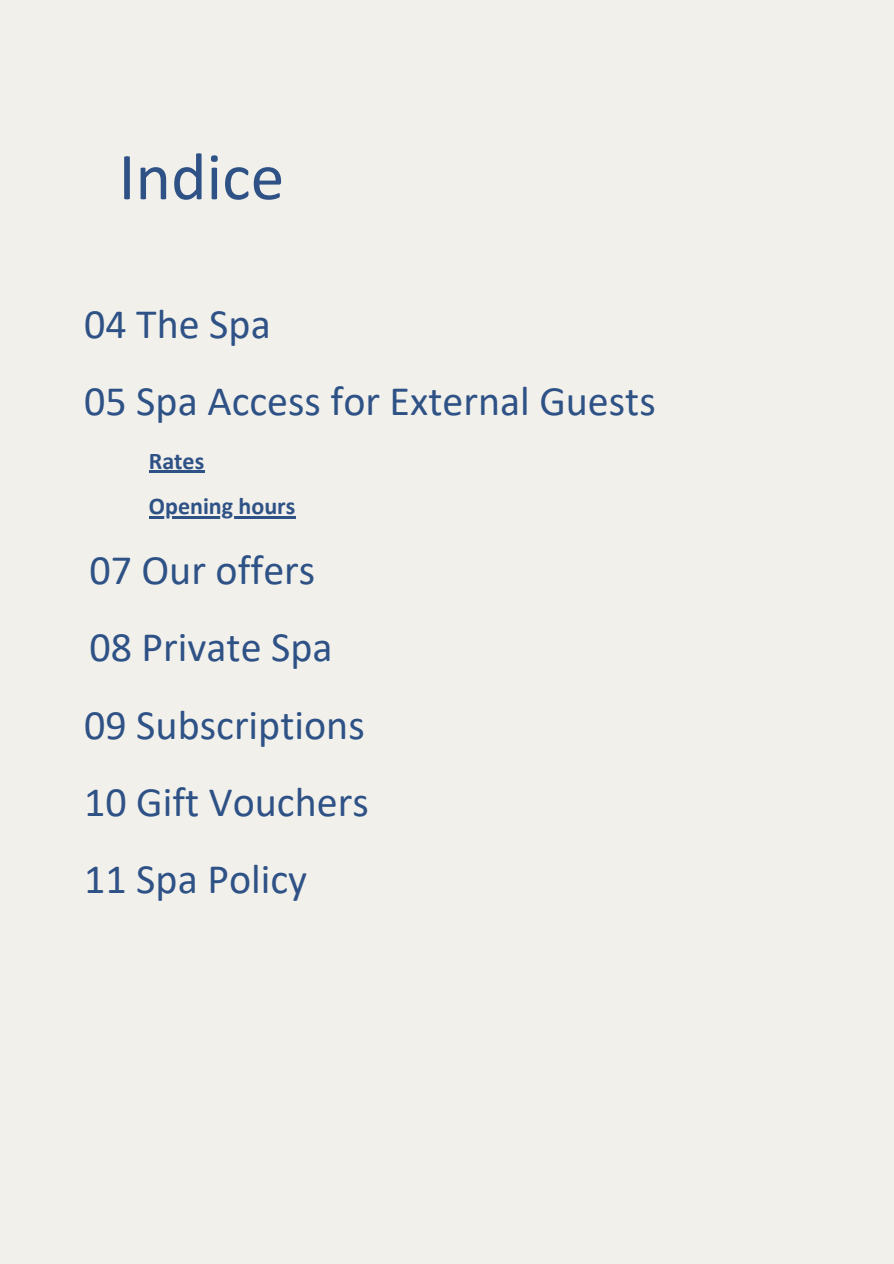
<style>
.page{position:relative;width:894px;height:1264px;background:#fff}
.page>*{position:absolute;margin:0;border:0;box-sizing:border-box;transform-origin:0 0}
.t1{font:67.5px "Calibri";color:#2e5286}
.t2{font:42px/76.7px "Calibri";color:#2e5286}
.t3{font:700 24px/45.8px "Calibri";color:#2e5286}
</style>
<div class="page">
<div style="left:0;top:0;width:893px;height:1263px;background:#f2f0eb"></div>
<hr style="left:149px;top:471px;width:55px;height:2px;background:#2e5286">
<hr style="left:149px;top:516px;width:146px;height:3px;background:#2e5286">
<h1 class="t1" style="left:118px;top:148px;width:167px">Indice</h1>
<p class="t2" style="left:84px;top:289px;width:573px">04 The Spa<br>05 Spa Access for External Guests</p>
<p class="t3" style="left:149px;top:439px;width:148px">Rates<br>Opening hours</p>
<p class="t2" style="left:89px;top:535px;width:245px;line-height:77.1px">07 Our offers<br>08 Private Spa</p>
<p class="t2" style="left:84px;top:689px;width:282px">09 Subscriptions</p>
<p class="t2" style="left:84px;top:766px;width:286px">10 Gift Vouchers</p>
<p class="t2" style="left:84px;top:844px;width:224px">11 Spa Policy</p>
</div>
